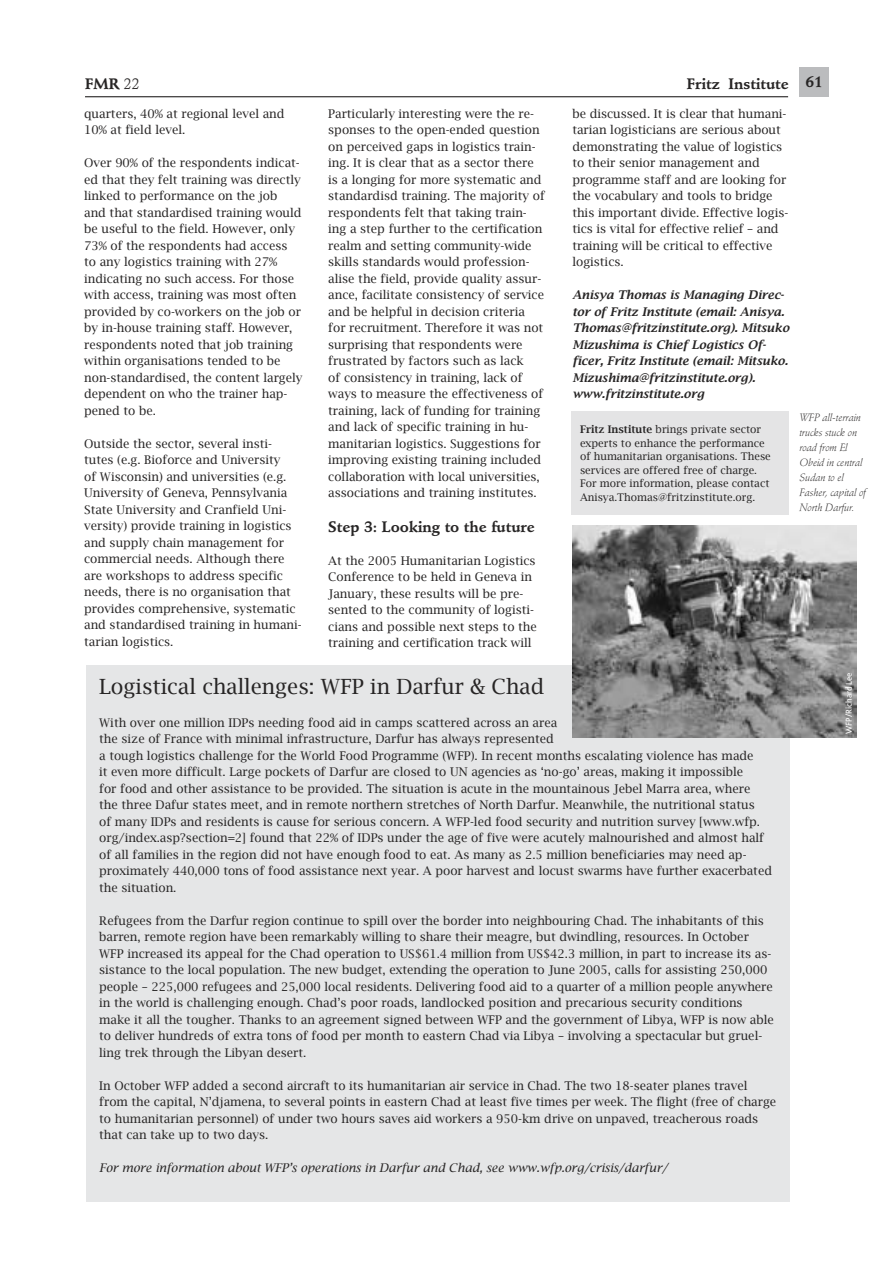
<style>
.page{position:relative;width:893px;height:1263px;background:#fff}
.page>*{position:absolute;margin:0;border:0;box-sizing:border-box;transform-origin:0 0}
.sub_headers{font:21px "Lucida Bright";color:#272525}
.sub_headers-2{font:700 15px "Stempel Schneidler";color:#272525}
.running_header{font:700 15px "Stempel Schneidler";color:#272525}
.body_copy{font:12px/16.5px "Lucida Bright";color:#272525}
.body_copy-2{font:italic 600 12px/16.5px "Lucida Bright";color:#272525}
.body_copy-3{font:italic 12px "Lucida Bright";color:#272525}
.body_copy-4{font:10.5px/13.5px "Lucida Bright";color:#272525}
.captions{font:italic 300 10.5px/15px "Stempel Schneidler";color:#272525}
.photo_credits{font:9px "Bliss";color:#fff}
.s1{font-weight:400}
.s2{font-weight:600}
</style>
<div class="page">
<div style="left:86px;top:665px;width:703px;height:536px;background:#e5e6e7"></div>
<img style="left:573px;top:525px;width:283px;height:213px">
<div style="left:799px;top:68px;width:30px;height:29px;background:#bbbcbe"></div>
<hr style="left:85px;top:96px;width:703px;height:1px;background:#272525">
<div style="left:571px;top:411px;width:218px;height:104px;background:#e4e4e5"></div>
<p class="sub_headers-2" style="left:85px;top:75px;width:56px">FMR <span class="s1">22</span></p>
<p class="sub_headers-2" style="left:805px;top:72px;width:19px">61</p>
<p class="running_header" style="left:687px;top:74px;width:103px">Fritz Institute</p>
<p class="body_copy" style="left:84px;top:105px;width:202px">quarters, 40% at regional level and<br>10% at field level.</p>
<p class="body_copy" style="left:84px;top:155px;width:220px">Over 90% of the respondents indicat&shy;ed that they felt training was directly linked to performance on the job<br>and that standardised training would be useful to the field. However, only 73% of the respondents had access<br>to any logistics training with 27% indicating no such access. For those with access, training was most often provided by co-workers on the job or by in-house training staff. However, respondents noted that job training within organisations tended to be non-standardised, the content largely dependent on who the trainer hap&shy;pened to be.</p>
<p class="body_copy" style="left:84px;top:435px;width:219px">Outside the sector, several insti&shy;tutes (e.g. Bioforce and University<br>of Wisconsin) and universities (e.g.<br>University of Geneva, Pennsylvania State University and Cranfield Uni&shy;versity) provide training in logistics and supply chain management for commercial needs. Although there are workshops to address specific needs, there is no organisation that provides comprehensive, systematic and standardised training in humani&shy;tarian logistics.</p>
<p class="body_copy" style="left:328px;top:105px;width:218px">Particularly interesting were the re&shy;sponses to the open-ended question on perceived gaps in logistics train&shy;ing. It is clear that as a sector there is a longing for more systematic and standardisd training. The majority of respondents felt that taking train&shy;ing a step further to the certification realm and setting community-wide skills standards would profession&shy;alise the field, provide quality assur&shy;ance, facilitate consistency of service and be helpful in decision criteria for recruitment. Therefore it was not surprising that respondents were frustrated by factors such as lack<br>of consistency in training, lack of ways to measure the effectiveness of training, lack of funding for training and lack of specific training in hu&shy;manitarian logistics. Suggestions for improving existing training included collaboration with local universities, associations and training institutes.</p>
<p class="sub_headers-2" style="left:328px;top:517px;width:208px">Step 3: Looking to the future</p>
<p class="body_copy" style="left:328px;top:552px;width:210px">At the 2005 Humanitarian Logistics Conference to be held in Geneva in January, these results will be pre&shy;sented to the community of logisti&shy;cians and possible next steps to the training and certification track will</p>
<p class="body_copy" style="left:572px;top:105px;width:217px">be discussed. It is clear that humani&shy;tarian logisticians are serious about demonstrating the value of logistics to their senior management and programme staff and are looking for the vocabulary and tools to bridge this important divide. Effective logis&shy;tics is vital for effective relief – and training will be critical to effective logistics.</p>
<p class="body_copy-2" style="left:572px;top:287px;width:218px">Anisya Thomas is Managing Direc&shy;tor of Fritz Institute (email: Anisya.<br>Thomas@fritzinstitute.org). Mitsuko Mizushima is Chief Logistics Of&shy;ficer, Fritz Institute (email: Mitsuko.<br>Mizushima@fritzinstitute.org). www.fritzinstitute.org</p>
<p class="body_copy-4" style="left:580px;top:423px;width:192px"><span class="s2">Fritz Institute</span> brings private sector experts to enhance the performance of humanitarian organisations. These services are offered free of charge.<br>For more information, please contact Anisya.Thomas@fritzinstitute.org.</p>
<p class="sub_headers" style="left:99px;top:674px;width:446px">Logistical challenges: WFP in Darfur &amp; Chad</p>
<p class="body_copy" style="left:99px;top:714px;width:674px">With over one million IDPs needing food aid in camps scattered across an area<br>the size of France with minimal infrastructure, Darfur has always represented<br>a tough logistics challenge for the World Food Programme (WFP). In recent months escalating violence has made<br>it even more difficult. Large pockets of Darfur are closed to UN agencies as ‘no-go’ areas, making it impossible<br>for food and other assistance to be provided. The situation is acute in the mountainous Jebel Marra area, where<br>the three Dafur states meet, and in remote northern stretches of North Darfur. Meanwhile, the nutritional status<br>of many IDPs and residents is cause for serious concern. A WFP-led food security and nutrition survey [www.wfp. org/index.asp?section=2] found that 22% of IDPs under the age of five were acutely malnourished and almost half of all families in the region did not have enough food to eat. As many as 2.5 million beneficiaries may need ap&shy;proximately 440,000 tons of food assistance next year. A poor harvest and locust swarms have further exacerbated the situation.</p>
<p class="body_copy" style="left:99px;top:912px;width:676px">Refugees from the Darfur region continue to spill over the border into neighbouring Chad. The inhabitants of this barren, remote region have been remarkably willing to share their meagre, but dwindling, resources. In October WFP increased its appeal for the Chad operation to US$61.4 million from US$42.3 million, in part to increase its as&shy;sistance to the local population. The new budget, extending the operation to June 2005, calls for assisting 250,000 people – 225,000 refugees and 25,000 local residents. Delivering food aid to a quarter of a million people anywhere in the world is challenging enough. Chad’s poor roads, landlocked position and precarious security conditions make it all the tougher. Thanks to an agreement signed between WFP and the government of Libya, WFP is now able to deliver hundreds of extra tons of food per month to eastern Chad via Libya – involving a spectacular but gruel&shy;ling trek through the Libyan desert.</p>
<p class="body_copy" style="left:99px;top:1077px;width:678px">In October WFP added a second aircraft to its humanitarian air service in Chad. The two 18-seater planes travel from the capital, N’djamena, to several points in eastern Chad at least five times per week. The flight (free of charge to humanitarian personnel) of under two hours saves aid workers a 950-km drive on unpaved, treacherous roads that can take up to two days.</p>
<p class="body_copy-3" style="left:99px;top:1161px;width:570px">For more information about WFP’s operations in Darfur and Chad, see www.wfp.org/crisis/darfur/</p>
<p class="captions" style="left:799px;top:411px;width:68px">WFP all-terrain trucks stuck on road from El<br>Obeid in central<br>Sudan to el<br>Fasher, capital of<br>North Darfur.</p>
<p class="photo_credits" style="left:844px;top:734px;width:63px;rotate:-90deg">WFP/Richard Lee</p>
</div>
